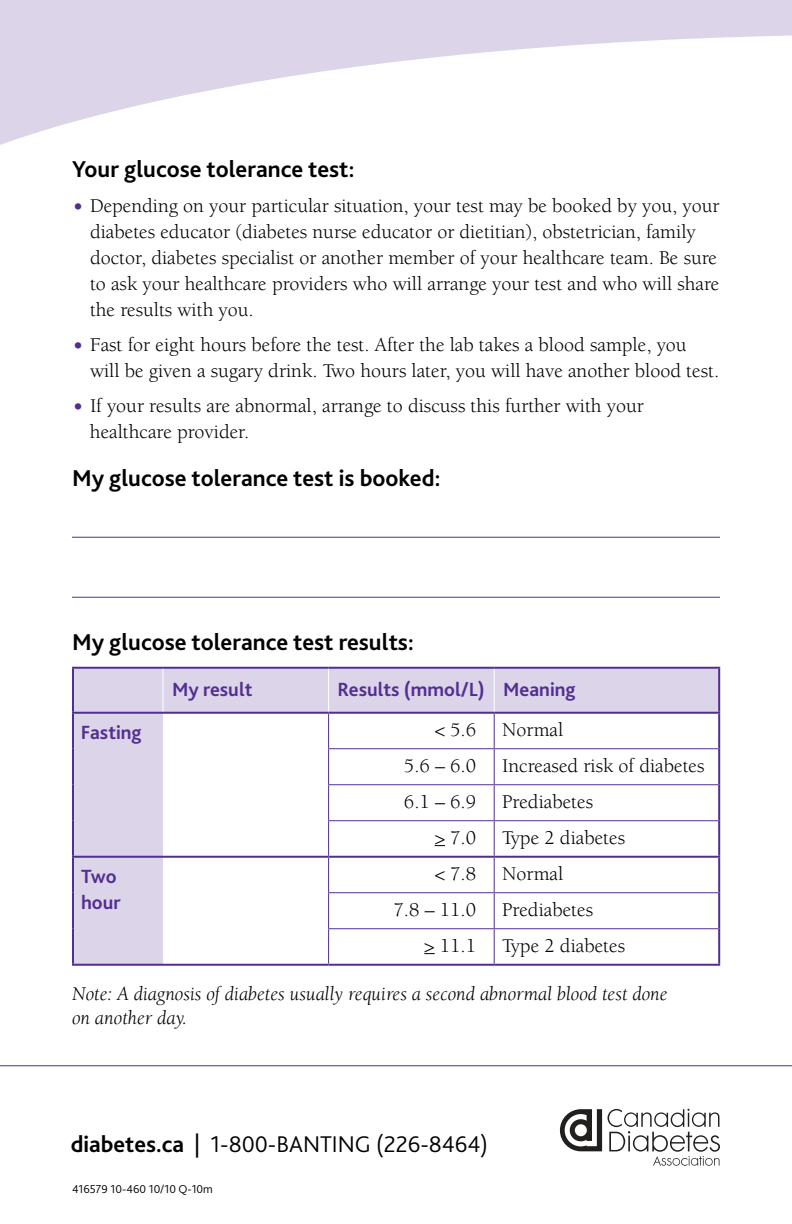
<style>
.page{position:relative;width:792px;height:1224px;background:#fff}
.page>*{position:absolute;margin:0;border:0;box-sizing:border-box;transform-origin:0 0}
.t1{font:700 24px "Bliss 2";color:#000}
.t2{font:300 23.8px "Bliss 2";color:#000}
.t3{font:20px/26px "Berkeley";color:#000}
.t4{font:italic 20px/24px "Berkeley";color:#000}
.t5{font:700 20px/26px "Bliss 2";color:#522e91}
.t6{font:300 12px "Bliss 2";color:#000}
.s1{font-size:24px;color:#522e91}
.s2{font-weight:700}
.s3{font-weight:400}
</style>
<div class="page">
<hr style="left:72px;top:537px;width:648px;height:1px;background:#522e91">
<hr style="left:72px;top:597px;width:648px;height:1px;background:#522e91">
<svg style="left:74px;top:669px;width:644px;height:295px"></svg>
<hr style="left:72px;top:714px;width:2px;height:35px;background:#522e91">
<hr style="left:718px;top:714px;width:2px;height:35px;background:#522e91">
<hr style="left:72px;top:749px;width:2px;height:36px;background:#522e91">
<hr style="left:718px;top:749px;width:2px;height:36px;background:#522e91">
<hr style="left:72px;top:785px;width:2px;height:36px;background:#522e91">
<hr style="left:718px;top:785px;width:2px;height:36px;background:#522e91">
<hr style="left:72px;top:821px;width:2px;height:35px;background:#522e91">
<hr style="left:718px;top:821px;width:2px;height:35px;background:#522e91">
<hr style="left:72px;top:858px;width:2px;height:35px;background:#522e91">
<hr style="left:718px;top:858px;width:2px;height:35px;background:#522e91">
<hr style="left:72px;top:893px;width:2px;height:36px;background:#522e91">
<hr style="left:718px;top:893px;width:2px;height:36px;background:#522e91">
<hr style="left:72px;top:929px;width:2px;height:35px;background:#522e91">
<hr style="left:718px;top:929px;width:2px;height:35px;background:#522e91">
<hr style="left:72px;top:964px;width:91px;height:2px;background:#522e91">
<hr style="left:163px;top:964px;width:166px;height:2px;background:#522e91">
<hr style="left:329px;top:964px;width:165px;height:2px;background:#522e91">
<hr style="left:494px;top:964px;width:226px;height:2px;background:#522e91">
<hr style="left:328px;top:669px;width:1px;height:43px;background:#fff">
<hr style="left:494px;top:669px;width:1px;height:43px;background:#fff">
<hr style="left:72px;top:667px;width:91px;height:2px;background:#522e91">
<hr style="left:72px;top:669px;width:2px;height:43px;background:#522e91">
<hr style="left:163px;top:667px;width:166px;height:2px;background:#522e91">
<hr style="left:329px;top:667px;width:165px;height:2px;background:#522e91">
<hr style="left:494px;top:667px;width:226px;height:2px;background:#522e91">
<hr style="left:718px;top:669px;width:2px;height:43px;background:#522e91">
<hr style="left:328px;top:714px;width:1px;height:34px;background:#522e91">
<hr style="left:494px;top:714px;width:1px;height:34px;background:#522e91">
<hr style="left:328px;top:748px;width:166px;height:1px;background:#522e91">
<hr style="left:328px;top:749px;width:1px;height:35px;background:#522e91">
<hr style="left:494px;top:748px;width:224px;height:1px;background:#522e91">
<hr style="left:494px;top:749px;width:1px;height:35px;background:#522e91">
<hr style="left:328px;top:784px;width:166px;height:1px;background:#522e91">
<hr style="left:328px;top:785px;width:1px;height:35px;background:#522e91">
<hr style="left:494px;top:784px;width:224px;height:1px;background:#522e91">
<hr style="left:494px;top:785px;width:1px;height:35px;background:#522e91">
<hr style="left:328px;top:820px;width:166px;height:1px;background:#522e91">
<hr style="left:328px;top:821px;width:1px;height:35px;background:#522e91">
<hr style="left:494px;top:820px;width:224px;height:1px;background:#522e91">
<hr style="left:494px;top:821px;width:1px;height:35px;background:#522e91">
<hr style="left:328px;top:858px;width:1px;height:34px;background:#522e91">
<hr style="left:328px;top:893px;width:1px;height:35px;background:#522e91">
<hr style="left:328px;top:929px;width:1px;height:35px;background:#522e91">
<hr style="left:494px;top:858px;width:1px;height:34px;background:#522e91">
<hr style="left:328px;top:892px;width:166px;height:1px;background:#522e91">
<hr style="left:494px;top:892px;width:224px;height:1px;background:#522e91">
<hr style="left:494px;top:893px;width:1px;height:35px;background:#522e91">
<hr style="left:328px;top:928px;width:166px;height:1px;background:#522e91">
<hr style="left:494px;top:928px;width:224px;height:1px;background:#522e91">
<hr style="left:494px;top:929px;width:1px;height:35px;background:#522e91">
<hr style="left:72px;top:856px;width:91px;height:2px;background:#522e91">
<hr style="left:163px;top:856px;width:166px;height:2px;background:#522e91">
<hr style="left:329px;top:856px;width:165px;height:2px;background:#522e91">
<hr style="left:494px;top:856px;width:226px;height:2px;background:#522e91">
<hr style="left:162px;top:669px;width:2px;height:43px;background:#fff">
<hr style="left:72px;top:712px;width:91px;height:2px;background:#522e91">
<hr style="left:163px;top:712px;width:166px;height:2px;background:#522e91">
<hr style="left:329px;top:712px;width:165px;height:2px;background:#522e91">
<hr style="left:494px;top:712px;width:226px;height:2px;background:#522e91">
<svg style="left:608px;top:1109px;width:112px;height:57px"></svg>
<svg style="left:560px;top:1109px;width:42px;height:42px"></svg>
<hr style="left:0;top:1065px;width:792px;height:1px;background:#522e91">
<svg style="left:0;top:0;width:792px;height:145px"></svg>
<p class="t1" style="left:72px;top:154px;width:284px">Your glucose tolerance test:</p>
<p class="t3" style="left:90px;top:193px;width:631px;text-indent:-18px"><span class="s1">•</span> Depending on your particular situation, your test may be booked by you, your diabetes educator (diabetes nurse educator or dietitian), obstetrician, family doctor, diabetes specialist or another member of your healthcare team. Be sure to ask your healthcare providers who will arrange your test and who will share the results with you.</p>
<p class="t3" style="left:90px;top:332px;width:631px;text-indent:-18px"><span class="s1">•</span> Fast for eight hours before the test. After the lab takes a blood sample, you will be given a sugary drink. Two hours later, you will have another blood test.</p>
<p class="t3" style="left:90px;top:393px;width:555px;text-indent:-18px"><span class="s1">•</span> If your results are abnormal, arrange to discuss this further with your healthcare provider.</p>
<p class="t1" style="left:72px;top:463px;width:370px">My glucose tolerance test is booked:</p>
<p class="t1" style="left:72px;top:627px;width:343px">My glucose tolerance test results:</p>
<p class="t5" style="left:172px;top:676px;width:82px">My result</p>
<p class="t5" style="left:338px;top:676px;width:240px">Results (mmol/L) Meaning</p>
<p class="t5" style="left:81px;top:719px;width:62px">Fasting</p>
<p class="t3" style="left:435px;top:717px;width:43px">&lt; 5.6</p>
<p class="t3" style="left:502px;top:717px;width:63px">Normal</p>
<p class="t3" style="left:404px;top:753px;width:74px">5.6 – 6.0</p>
<p class="t3" style="left:502px;top:753px;width:204px">Increased risk of diabetes</p>
<p class="t3" style="left:404px;top:789px;width:74px">6.1 – 6.9</p>
<p class="t3" style="left:502px;top:789px;width:92px">Prediabetes</p>
<p class="t3" style="left:435px;top:825px;width:43px">&gt; 7.0</p>
<p class="t3" style="left:502px;top:825px;width:124px">Type 2 diabetes</p>
<p class="t5" style="left:81px;top:863px;width:41px">Two hour</p>
<p class="t3" style="left:435px;top:861px;width:43px">&lt; 7.8</p>
<p class="t3" style="left:502px;top:861px;width:63px">Normal</p>
<p class="t3" style="left:394px;top:897px;width:84px">7.8 – 11.0</p>
<p class="t3" style="left:502px;top:897px;width:92px">Prediabetes</p>
<p class="t3" style="left:424px;top:933px;width:53px">&gt; 11.1</p>
<p class="t3" style="left:502px;top:933px;width:124px">Type 2 diabetes</p>
<p class="t4" style="left:72px;top:982px;width:597px">Note: A diagnosis of diabetes usually requires a second abnormal blood test done on another day.</p>
<p class="t2" style="left:71px;top:1129px;width:419px"><span class="s2">diabetes.ca</span> <span class="s3">|</span> 1-800-BANTING (226-8464)</p>
<p class="t6" style="left:72px;top:1181px;width:142px">416579 10-460 10/10 Q-10m</p>
</div>
